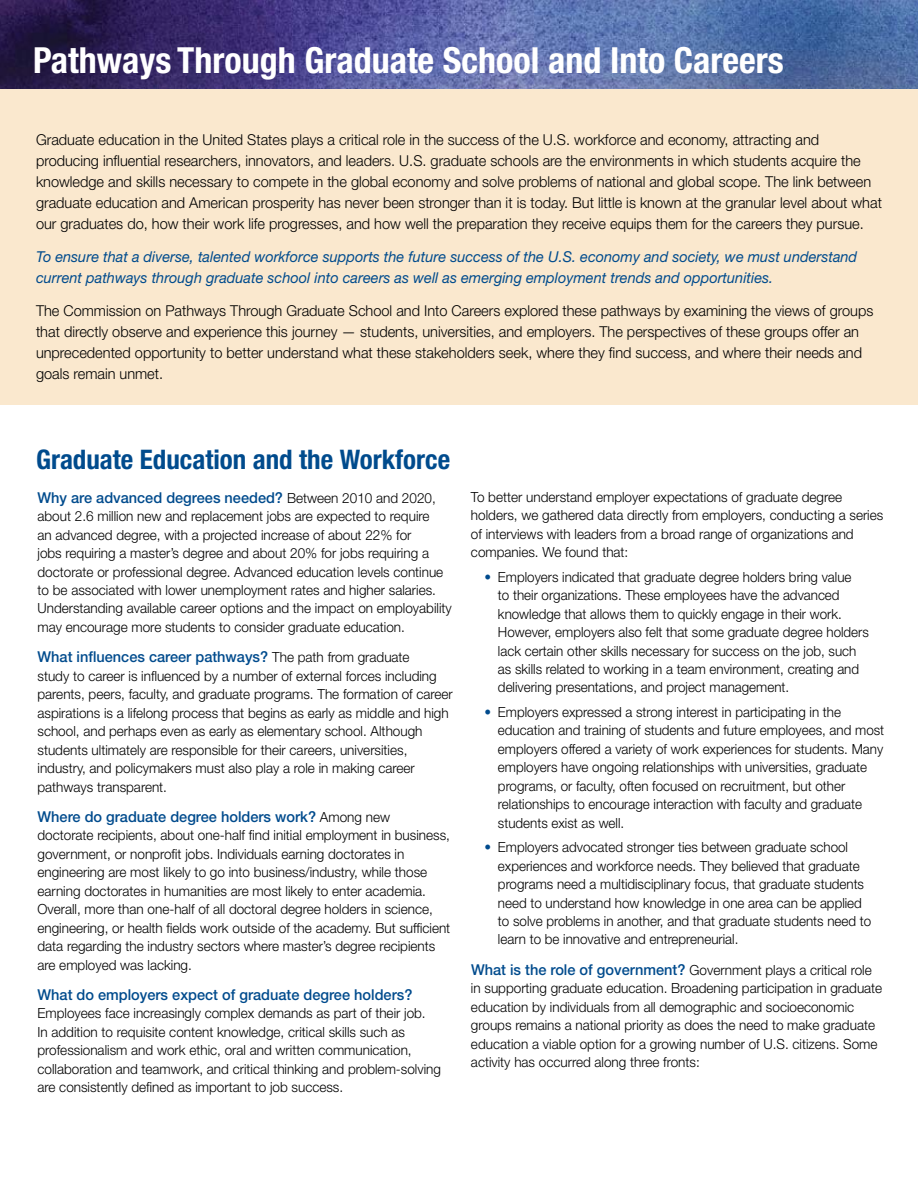
<style>
.page{position:relative;width:918px;height:1188px;background:#fff}
.page>*{position:absolute;margin:0;border:0;box-sizing:border-box;transform-origin:0 0}
.t1{font:700 condensed 36px "Helvetica Neue LT Std";color:#fff}
.t2{font:700 condensed 27px "Helvetica Neue LT Std";color:#004b8d}
.t3{font:300 15px/21px "Helvetica Neue LT Std";color:#000}
.t4{font:italic 15px/21px "Helvetica Neue LT Std";color:#004b8d}
.t5{font:500 15px "Helvetica Neue LT Std";color:#004b8d}
.t6{font:300 13.95px/18.5px "Helvetica Neue LT Std";color:#000}
.t7{font:300 13.95px/18.5px "Helvetica Neue LT Std";color:#000;scale:.96 1}
.s1{font-weight:300;font-size:13.95px;color:#000}
.s2{color:#004b8d}
.s3{font-weight:500;font-size:15px;color:#004b8d}
</style>
<div class="page">
<div style="left:0;top:80px;width:918px;height:325px;background:#fae8ce"></div>
<img style="left:0;top:0;width:918px;height:88px">
<h1 class="t1" style="left:33px;top:39px;width:752px">Pathways Through Graduate School and Into Careers</h1>
<p class="t3" style="left:36px;top:129px;width:847px">Graduate education in the United States plays a critical role in the success of the U.S. workforce and economy, attracting and producing influential researchers, innovators, and leaders. U.S. graduate schools are the environments in which students acquire the knowledge and skills necessary to compete in the global economy and solve problems of national and global scope. The link between graduate education and American prosperity has never been stronger than it is today. But little is known at the granular level about what our graduates do, how their work life progresses, and how well the preparation they receive equips them for the careers they pursue.</p>
<p class="t4" style="left:36px;top:246px;width:823px">To ensure that a diverse, talented workforce supports the future success of the U.S. economy and society, we must understand current pathways through graduate school into careers as well as emerging employment trends and opportunities.</p>
<p class="t3" style="left:36px;top:300px;width:839px">The Commission on Pathways Through Graduate School and Into Careers explored these pathways by examining the views of groups that directly observe and experience this journey — students, universities, and employers. The perspectives of these groups offer an unprecedented opportunity to better understand what these stakeholders seek, where they find success, and where their needs and goals remain unmet.</p>
<h2 class="t2" style="left:36px;top:443px;width:416px">Graduate Education and the Workforce</h2>
<p class="t5" style="left:37px;top:488px;width:400px">Why are advanced degrees needed? <span class="s1">Between 2010 and 2020,</span></p>
<p class="t6" style="left:38px;top:507px;width:416px">about 2.6 million new and replacement jobs are expected to require<br>an advanced degree, with a projected increase of about 22% for<br>jobs requiring a master’s degree and about 20% for jobs requiring a doctorate or professional degree. Advanced education levels continue to be associated with lower unemployment rates and higher salaries.<br>Understanding available career options and the impact on employability may encourage more students to consider graduate education.</p>
<p class="t5" style="left:38px;top:648px;width:374px">What influences career pathways? <span class="s1">The path from graduate</span></p>
<p class="t6" style="left:38px;top:666px;width:417px">study to career is influenced by a number of external forces including parents, peers, faculty, and graduate programs. The formation of career aspirations is a lifelong process that begins as early as middle and high school, and perhaps even as early as elementary school. Although students ultimately are responsible for their careers, universities, industry, and policymakers must also play a role in making career pathways transparent.</p>
<p class="t5" style="left:38px;top:808px;width:354px">Where do graduate degree holders work? <span class="s1">Among new</span></p>
<p class="t6" style="left:37px;top:826px;width:414px">doctorate recipients, about one-half find initial employment in business, government, or nonprofit jobs. Individuals earning doctorates in engineering are most likely to go into business/industry, while those earning doctorates in humanities are most likely to enter academia.<br>Overall, more than one-half of all doctoral degree holders in science, engineering, or health fields work outside of the academy. But sufficient data regarding the industry sectors where master’s degree recipients are employed was lacking.</p>
<p class="t5" style="left:38px;top:986px;width:376px">What do employers expect of graduate degree holders?</p>
<p class="t6" style="left:38px;top:1004px;width:405px">Employees face increasingly complex demands as part of their job.<br>In addition to requisite content knowledge, critical skills such as professionalism and work ethic, oral and written communication, collaboration and teamwork, and critical thinking and problem-solving are consistently defined as important to job success.</p>
<p class="t6" style="left:471px;top:488px;width:414px">To better understand employer expectations of graduate degree holders, we gathered data directly from employers, conducting a series of interviews with leaders from a broad range of organizations and companies. We found that:</p>
<p class="t7" style="left:498px;top:567px;width:388px;text-indent:-13px"><span class="s2">•</span> Employers indicated that graduate degree holders bring value<br>to their organizations. These employees have the advanced knowledge that allows them to quickly engage in their work.<br>However, employers also felt that some graduate degree holders lack certain other skills necessary for success on the job, such as skills related to working in a team environment, creating and delivering presentations, and project management.</p>
<p class="t7" style="left:498px;top:702px;width:404px;text-indent:-13px"><span class="s2">•</span> Employers expressed a strong interest in participating in the education and training of students and future employees, and most employers offered a variety of work experiences for students. Many employers have ongoing relationships with universities, graduate programs, or faculty, often focused on recruitment, but other relationships to encourage interaction with faculty and graduate students exist as well.</p>
<p class="t7" style="left:498px;top:838px;width:390px;text-indent:-13px"><span class="s2">•</span> Employers advocated stronger ties between graduate school experiences and workforce needs. They believed that graduate programs need a multidisciplinary focus, that graduate students need to understand how knowledge in one area can be applied to solve problems in another, and that graduate students need to learn to be innovative and entrepreneurial.</p>
<p class="t6" style="left:471px;top:960px;width:413px"><span class="s3">What is the role of government?</span> Government plays a critical role in supporting graduate education. Broadening participation in graduate education by individuals from all demographic and socioeconomic groups remains a national priority as does the need to make graduate education a viable option for a growing number of U.S. citizens. Some activity has occurred along three fronts:</p>
</div>
